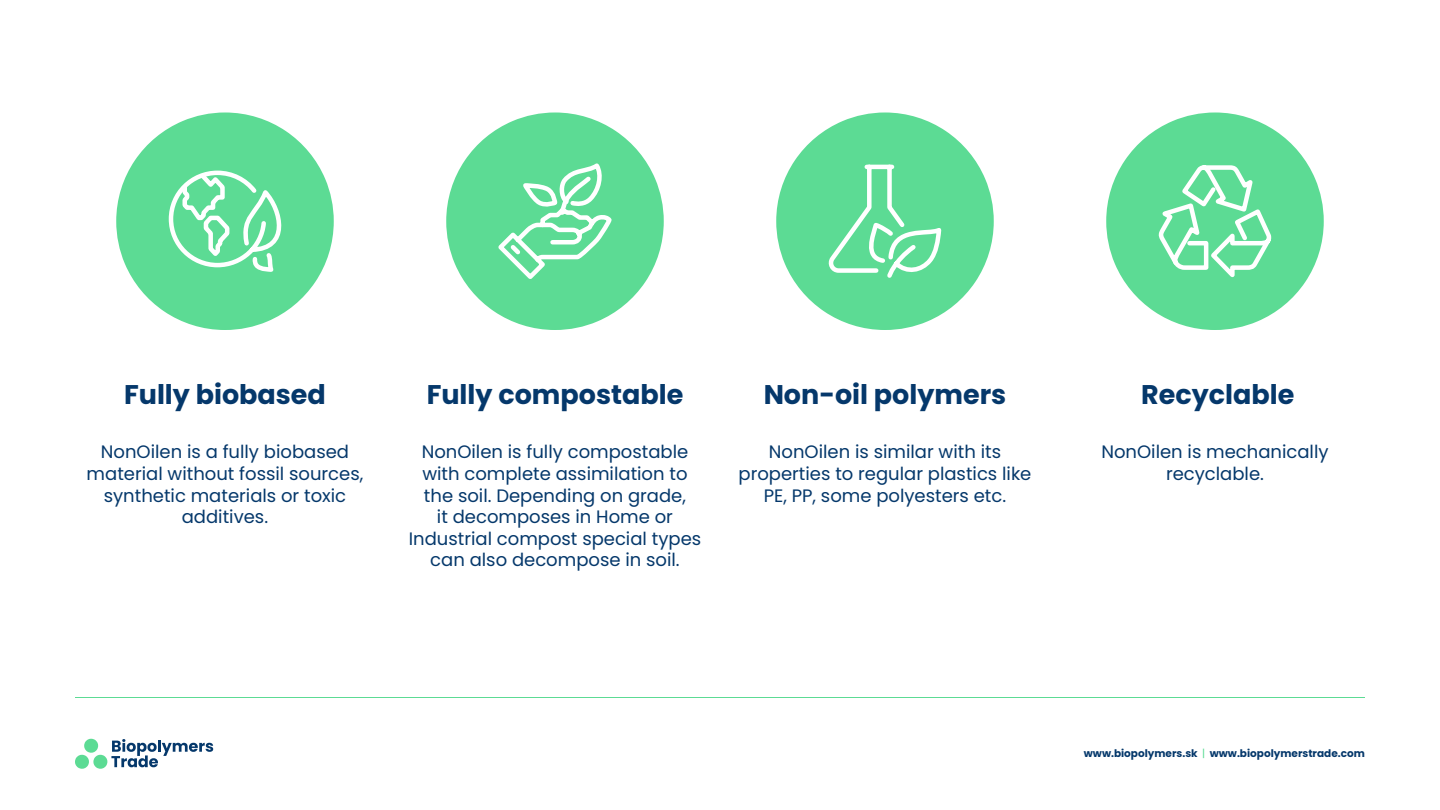
<style>
.page{position:relative;width:1440px;height:810px;background:#fff}
.page>*{position:absolute;margin:0;border:0;box-sizing:border-box;transform-origin:0 0}
.t1{font:700 27px "Poppins";color:#05386b}
.t2{font:18px/21.6px "Poppins";color:#05386b;text-align:center}
.t3{font:700 10.5px "Poppins";color:#05386b}
.s1{font-weight:400;color:#5cdb94}
</style>
<div class="page">
<svg style="left:75px;top:739px;width:138px;height:30px"></svg>
<hr style="left:75px;top:697px;width:1290px;height:1px;background:#5cdb94">
<svg style="left:446px;top:112px;width:218px;height:218px;fill:#5cdb94"></svg>
<svg style="left:494px;top:159px;width:121px;height:124px"></svg>
<svg style="left:116px;top:112px;width:218px;height:218px;fill:#5cdb94"></svg>
<svg style="left:167px;top:168px;width:123px;height:107px"></svg>
<svg style="left:776px;top:112px;width:218px;height:218px;fill:#5cdb94"></svg>
<svg style="left:828px;top:162px;width:116px;height:118px;background:#75e0a4"></svg>
<svg style="left:1106px;top:112px;width:218px;height:218px;fill:#5cdb94"></svg>
<svg style="left:1154px;top:163px;width:120px;height:123px"></svg>
<h1 class="t1" style="left:124px;top:379px;width:203px">Fully biobased</h1>
<p class="t2" style="left:87px;top:441px;width:278px">NonOilen is a fully biobased material without fossil sources, synthetic materials or toxic additives.</p>
<h1 class="t1" style="left:427px;top:379px;width:258px">Fully compostable</h1>
<p class="t2" style="left:409px;top:441px;width:294px">NonOilen is fully compostable with complete assimilation to the soil. Depending on grade,<br>it decomposes in Home or<br>Industrial compost special types can also decompose in soil.</p>
<h1 class="t1" style="left:764px;top:379px;width:244px">Non-oil polymers</h1>
<p class="t2" style="left:739px;top:441px;width:294px">NonOilen is similar with its properties to regular plastics like<br>PE, PP, some polyesters etc.</p>
<h1 class="t1" style="left:1141px;top:379px;width:155px">Recyclable</h1>
<p class="t2" style="left:1101px;top:441px;width:229px">NonOilen is mechanically recyclable.</p>
<p class="t3" style="left:1084px;top:748px;width:283px">www.biopolymers.sk <span class="s1">|</span> www.biopolymerstrade.com</p>
</div>
